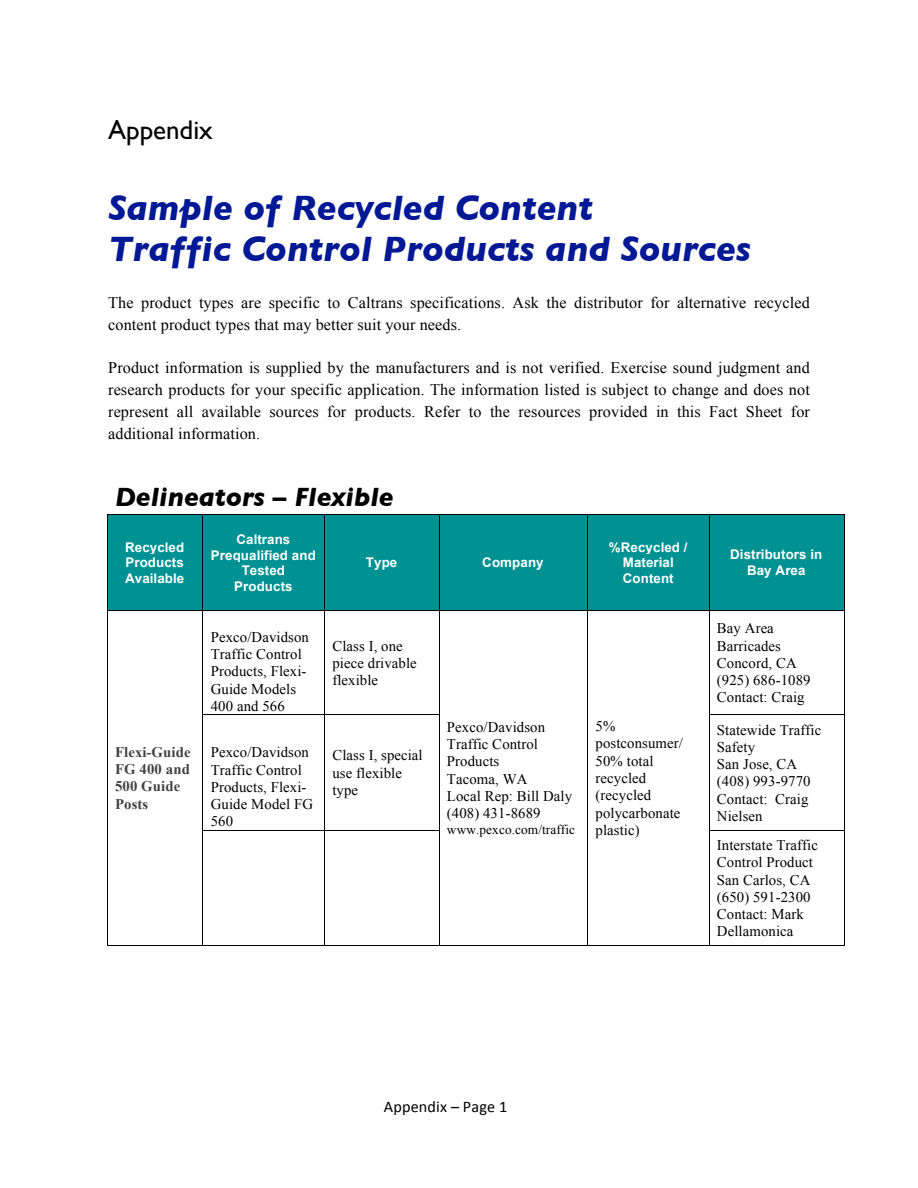
<style>
.page{position:relative;width:918px;height:1188px;background:#fff}
.page>*{position:absolute;margin:0;border:0;box-sizing:border-box;transform-origin:0 0}
.t1{font:italic 700 36px/41.4px "Gill Sans";color:#031894}
.t2{font:italic 700 27px "Gill Sans";color:#000}
.t3{font:27px "Gill Sans";color:#000}
.t4{font:16.2px/21.9px "Times New Roman";letter-spacing:.01em;color:#000}
.t5{font:16.2px "Calibri";letter-spacing:.01em;color:#000}
.t6{font:14.7px/17.2px "Times New Roman";letter-spacing:.005em;color:#000}
.t7{font:700 14.7px/17.2px "Times New Roman";letter-spacing:.01em;color:#424242}
.t8{font:700 13.35px/15.6px "Arial";letter-spacing:.01em;color:#fff;text-align:center}
.t9{font:13.35px "Times New Roman";letter-spacing:.005em;color:#000}
</style>
<div class="page">
<div style="left:107px;top:514px;width:95px;height:96px;background:#009192"></div>
<div style="left:203px;top:514px;width:121px;height:96px;background:#009192"></div>
<div style="left:325px;top:514px;width:114px;height:96px;background:#009192"></div>
<div style="left:439px;top:514px;width:148px;height:96px;background:#009192"></div>
<div style="left:588px;top:514px;width:121px;height:96px;background:#009192"></div>
<div style="left:709px;top:514px;width:135px;height:96px;background:#009192"></div>
<hr style="left:107px;top:514px;width:95px;height:1px;background:#000">
<hr style="left:203px;top:514px;width:121px;height:1px;background:#000">
<hr style="left:325px;top:514px;width:114px;height:1px;background:#000">
<hr style="left:439px;top:514px;width:148px;height:1px;background:#000">
<hr style="left:588px;top:514px;width:121px;height:1px;background:#000">
<hr style="left:709px;top:514px;width:135px;height:1px;background:#000">
<hr style="left:107px;top:514px;width:1px;height:96px;background:#000">
<hr style="left:202px;top:514px;width:1px;height:96px;background:#000">
<hr style="left:324px;top:514px;width:1px;height:96px;background:#000">
<hr style="left:439px;top:514px;width:1px;height:96px;background:#000">
<hr style="left:587px;top:514px;width:1px;height:96px;background:#000">
<hr style="left:709px;top:514px;width:1px;height:96px;background:#000">
<hr style="left:844px;top:514px;width:1px;height:96px;background:#000">
<hr style="left:107px;top:610px;width:95px;height:1px;background:#000">
<hr style="left:203px;top:610px;width:121px;height:1px;background:#000">
<hr style="left:325px;top:610px;width:114px;height:1px;background:#000">
<hr style="left:439px;top:610px;width:148px;height:1px;background:#000">
<hr style="left:588px;top:610px;width:121px;height:1px;background:#000">
<hr style="left:709px;top:610px;width:135px;height:1px;background:#000">
<hr style="left:107px;top:611px;width:1px;height:104px;background:#000">
<hr style="left:202px;top:611px;width:1px;height:104px;background:#000">
<hr style="left:324px;top:611px;width:1px;height:104px;background:#000">
<hr style="left:439px;top:611px;width:1px;height:104px;background:#000">
<hr style="left:587px;top:611px;width:1px;height:104px;background:#000">
<hr style="left:709px;top:611px;width:1px;height:104px;background:#000">
<hr style="left:844px;top:611px;width:1px;height:104px;background:#000">
<hr style="left:203px;top:715px;width:121px;height:1px;background:#000">
<hr style="left:325px;top:715px;width:114px;height:1px;background:#000">
<hr style="left:709px;top:715px;width:135px;height:1px;background:#000">
<hr style="left:107px;top:715px;width:1px;height:115px;background:#000">
<hr style="left:202px;top:715px;width:1px;height:115px;background:#000">
<hr style="left:324px;top:715px;width:1px;height:115px;background:#000">
<hr style="left:439px;top:715px;width:1px;height:115px;background:#000">
<hr style="left:587px;top:715px;width:1px;height:115px;background:#000">
<hr style="left:709px;top:715px;width:1px;height:115px;background:#000">
<hr style="left:844px;top:715px;width:1px;height:115px;background:#000">
<hr style="left:203px;top:830px;width:121px;height:1px;background:#000">
<hr style="left:325px;top:830px;width:114px;height:1px;background:#000">
<hr style="left:709px;top:830px;width:135px;height:1px;background:#000">
<hr style="left:107px;top:831px;width:1px;height:114px;background:#000">
<hr style="left:107px;top:945px;width:95px;height:1px;background:#000">
<hr style="left:202px;top:831px;width:1px;height:114px;background:#000">
<hr style="left:203px;top:945px;width:121px;height:1px;background:#000">
<hr style="left:324px;top:831px;width:1px;height:114px;background:#000">
<hr style="left:325px;top:945px;width:114px;height:1px;background:#000">
<hr style="left:439px;top:831px;width:1px;height:114px;background:#000">
<hr style="left:439px;top:945px;width:148px;height:1px;background:#000">
<hr style="left:587px;top:831px;width:1px;height:114px;background:#000">
<hr style="left:588px;top:945px;width:121px;height:1px;background:#000">
<hr style="left:709px;top:831px;width:1px;height:114px;background:#000">
<hr style="left:709px;top:945px;width:135px;height:1px;background:#000">
<hr style="left:844px;top:831px;width:1px;height:114px;background:#000">
<h2 class="t3" style="left:108px;top:114px;width:106px">Appendix</h2>
<h1 class="t1" style="left:108px;top:187px;width:644px">Sample of Recycled Content<br>Traffic Control Products and Sources</h1>
<p class="t4" style="left:108px;top:291px;width:703px">The product types are specific to Caltrans specifications. Ask the distributor for alternative recycled content product types that may better suit your needs.</p>
<p class="t4" style="left:108px;top:357px;width:703px;text-align:justify">Product information is supplied by the manufacturers and is not verified. Exercise sound judgment and research products for your specific application. The information listed is subject to change and does not represent all available sources for products. Refer to the resources provided in this Fact Sheet for additional information.</p>
<h2 class="t2" style="left:115px;top:481px;width:280px">Delineators – Flexible</h2>
<p class="t8" style="left:125px;top:539px;width:61px;text-align:justify">Recycled Products Available</p>
<p class="t8" style="left:211px;top:532px;width:106px">Caltrans<br>Prequalified and<br>Tested<br>Products</p>
<p class="t8" style="left:366px;top:555px;width:33px">Type</p>
<p class="t8" style="left:482px;top:555px;width:63px">Company</p>
<p class="t7" style="left:115px;top:743px;width:77px">Flexi-Guide<br>FG 400 and<br>500 Guide<br>Posts</p>
<p class="t6" style="left:211px;top:628px;width:100px">Pexco/Davidson<br>Traffic Control<br>Products, Flexi-<br>Guide Models<br>400 and 566</p>
<p class="t6" style="left:332px;top:637px;width:86px">Class I, one piece drivable flexible</p>
<p class="t6" style="left:211px;top:744px;width:104px">Pexco/Davidson<br>Traffic Control<br>Products, Flexi-<br>Guide Model FG<br>560</p>
<p class="t6" style="left:332px;top:747px;width:92px">Class I, special use flexible type</p>
<p class="t6" style="left:447px;top:718px;width:127px">Pexco/Davidson<br>Traffic Control<br>Products<br>Tacoma, WA<br>Local Rep: Bill Daly (408) 431-8689</p>
<p class="t9" style="left:447px;top:823px;width:130px">www.pexco.com/traffic</p>
<p class="t8" style="left:609px;top:539px;width:80px">%Recycled /<br>Material<br>Content</p>
<p class="t8" style="left:730px;top:547px;width:94px">Distributors in<br>Bay Area</p>
<p class="t6" style="left:596px;top:718px;width:89px">5% postconsumer/<br>50% total recycled (recycled polycarbonate plastic)</p>
<p class="t6" style="left:717px;top:620px;width:95px">Bay Area<br>Barricades<br>Concord, CA (925) 686-1089<br>Contact: Craig</p>
<p class="t6" style="left:717px;top:721px;width:106px">Statewide Traffic<br>Safety<br>San Jose, CA (408) 993-9770<br>Contact: Craig<br>Nielsen</p>
<p class="t6" style="left:717px;top:837px;width:103px">Interstate Traffic<br>Control Product<br>San Carlos, CA (650) 591-2300<br>Contact: Mark<br>Dellamonica</p>
<p class="t5" style="left:384px;top:1096px;width:125px">Appendix – Page 1</p>
</div>
